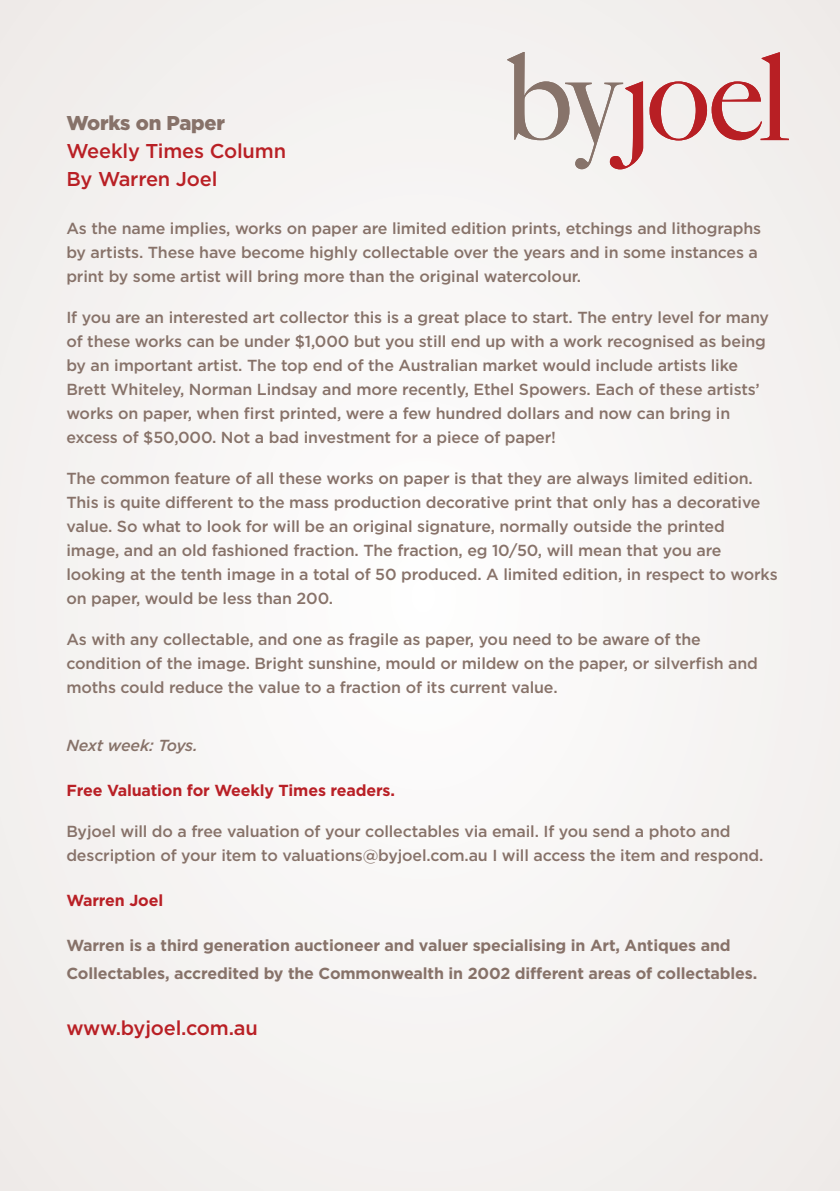
<style>
.page{position:relative;width:840px;height:1191px;background:#fff}
.page>*{position:absolute;margin:0;border:0;box-sizing:border-box;transform-origin:0 0}
.t1{font:500 20px/28px "Gotham";letter-spacing:-.01em;color:#b92025}
.t2{font:500 16px/24px "Gotham";letter-spacing:-.01em;color:#877269}
.t3{font:700 16px/28px "Gotham";letter-spacing:-.01em;color:#877269}
.t4{font:700 16px "Gotham";letter-spacing:-.01em;color:#b92026}
.t5{font:italic 500 16px "Gotham";letter-spacing:-.025em;color:#877269}
.t6{font:700 14.2px "Gotham";letter-spacing:.055em;color:#87736a}
.s1{font-weight:900;color:#877269}
</style>
<div class="page">
<div style="left:0;top:0;width:839px;height:1191px;background:#f5f3f2"></div>
<svg style="left:507px;top:52px;width:135px;height:117px"></svg>
<svg style="left:649px;top:52px;width:139px;height:88px"></svg>
<p class="t1" style="left:66px;top:108px;width:221px"><span class="s1">Works on Paper<br></span>Weekly Times Column<br>By Warren Joel</p>
<p class="t2" style="left:66px;top:215px;width:696px">As the name implies, works on paper are limited edition prints, etchings and lithographs by artists. These have become highly collectable over the years and in some instances a print by some artist will bring more than the original watercolour.</p>
<p class="t2" style="left:66px;top:304px;width:703px">If you are an interested art collector this is a great place to start. The entry level for many of these works can be under $1,000 but you still end up with a work recognised as being by an important artist. The top end of the Australian market would include artists like Brett Whiteley, Norman Lindsay and more recently, Ethel Spowers. Each of these artists’ works on paper, when first printed, were a few hundred dollars and now can bring in excess of $50,000. Not a bad investment for a piece of paper!</p>
<p class="t2" style="left:66px;top:465px;width:712px">The common feature of all these works on paper is that they are always limited edition.<br>This is quite different to the mass production decorative print that only has a decorative value. So what to look for will be an original signature, normally outside the printed image, and an old fashioned fraction. The fraction, eg 10/50, will mean that you are looking at the tenth image in a total of 50 produced. A limited edition, in respect to works on paper, would be less than 200.</p>
<p class="t2" style="left:66px;top:626px;width:692px">As with any collectable, and one as fragile as paper, you need to be aware of the condition of the image. Bright sunshine, mould or mildew on the paper, or silverfish and moths could reduce the value to a fraction of its current value.</p>
<p class="t6" style="left:511px;top:220px;width:274px">AUCTION &amp; VALUATION SERVICES</p>
<p class="t5" style="left:66px;top:736px;width:133px">Next week: Toys.</p>
<p class="t4" style="left:66px;top:781px;width:330px">Free Valuation for Weekly Times readers.</p>
<p class="t2" style="left:66px;top:818px;width:698px">Byjoel will do a free valuation of your collectables via email. If you send a photo and description of your item to valuations@byjoel.com.au I will access the item and respond.</p>
<p class="t4" style="left:66px;top:891px;width:98px">Warren Joel</p>
<p class="t3" style="left:66px;top:930px;width:692px">Warren is a third generation auctioneer and valuer specialising in Art, Antiques and<br>Collectables, accredited by the Commonwealth in 2002 different areas of collectables.</p>
<p class="t1" style="left:66px;top:1013px;width:193px">www.byjoel.com.au</p>
</div>
